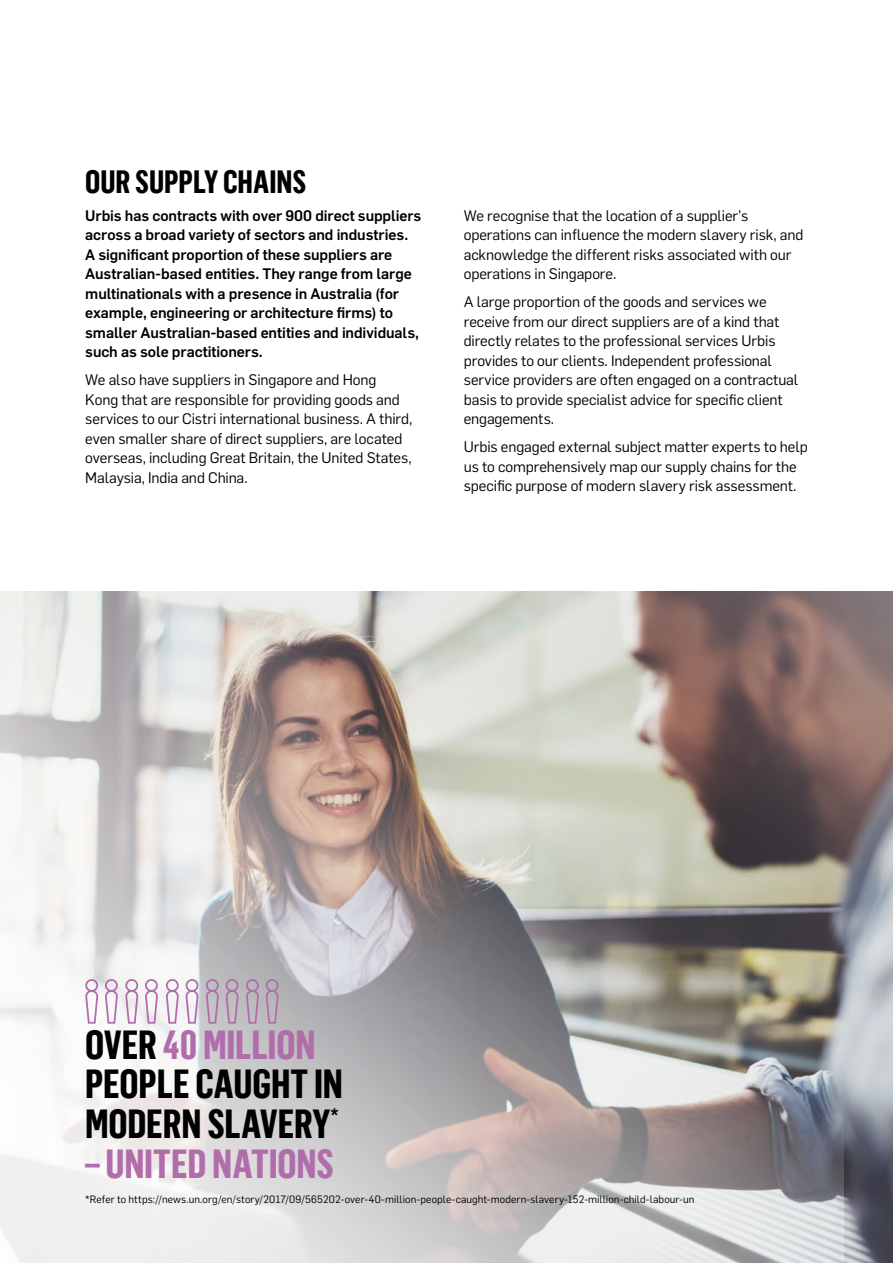
<style>
.page{position:relative;width:893px;height:1263px;background:#fff}
.page>*{position:absolute;margin:0;border:0;box-sizing:border-box;transform-origin:0 0}
.t1{font:700 39.6px/39.6px "Flama Cond";letter-spacing:-.005em;color:#000}
.t2{font:700 39.6px "Flama Cond";letter-spacing:-.005em;color:#b16dab}
.t3{font:700 31.5px "Flama Cond";letter-spacing:-.005em;color:#000}
.t4{font:15px/19.5px "Flama";letter-spacing:-.005em;color:#000}
.t5{font:500 15px/19.5px "Flama";letter-spacing:-.005em;color:#000}
.t6{font:10.5px "Flama";letter-spacing:.01em;color:#000}
.s1{color:#b16dab}
</style>
<div class="page">
<img style="left:844px;top:591px;width:49px;height:672px">
<img style="left:0;top:591px;width:844px;height:672px">
<svg style="left:245px;top:978px;width:34px;height:46px;background:#b6a5b7"></svg>
<svg style="left:165px;top:978px;width:34px;height:46px"></svg>
<svg style="left:84px;top:978px;width:75px;height:46px"></svg>
<svg style="left:205px;top:978px;width:34px;height:46px;background:#bcabbc"></svg>
<h2 class="t3" style="left:85px;top:163px;width:222px">OUR SUPPLY CHAINS</h2>
<p class="t5" style="left:85px;top:205px;width:338px">Urbis has contracts with over 900 direct suppliers across a broad variety of sectors and industries.<br>A significant proportion of these suppliers are Australian-based entities. They range from large multinationals with a presence in Australia (for example, engineering or architecture firms) to smaller Australian-based entities and individuals, such as sole practitioners.</p>
<p class="t4" style="left:85px;top:369px;width:329px">We also have suppliers in Singapore and Hong Kong that are responsible for providing goods and services to our Cistri international business. A third, even smaller share of direct suppliers, are located overseas, including Great Britain, the United States, Malaysia, India and China.</p>
<p class="t4" style="left:464px;top:205px;width:341px">We recognise that the location of a supplier’s operations can influence the modern slavery risk, and acknowledge the different risks associated with our operations in Singapore.</p>
<p class="t4" style="left:464px;top:291px;width:336px">A large proportion of the goods and services we receive from our direct suppliers are of a kind that directly relates to the professional services Urbis provides to our clients. Independent professional service providers are often engaged on a contractual basis to provide specialist advice for specific client engagements.</p>
<p class="t4" style="left:464px;top:436px;width:346px">Urbis engaged external subject matter experts to help us to comprehensively map our supply chains for the specific purpose of modern slavery risk assessment.</p>
<h1 class="t1" style="left:85px;top:1024px;width:259px">OVER <span class="s1">40 MILLION<br></span>PEOPLE CAUGHT IN<br>MODERN SLAVERY<sup>*</sup></h1>
<h1 class="t2" style="left:85px;top:1140px;width:250px">– UNITED NATIONS</h1>
<p class="t6" style="left:85px;top:1191px;width:611px">*Refer to https://news.un.org/en/story/2017/09/565202-over-40-million-people-caught-modern-slavery-152-million-child-labour-un</p>
</div>
